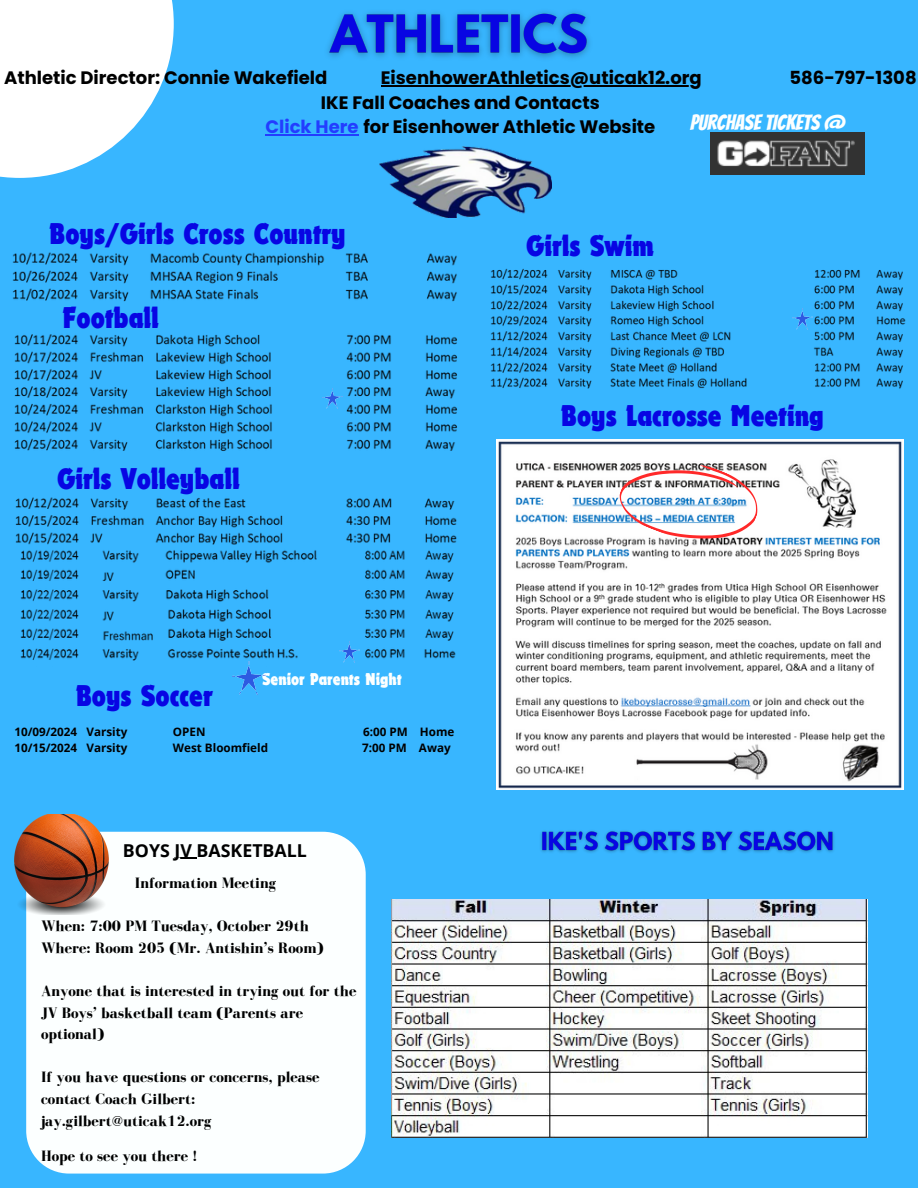
<style>
.page{position:relative;width:918px;height:1188px;background:#38b6ff}
.page>*{position:absolute;margin:0;border:0;box-sizing:border-box;transform-origin:0 0}
.t1{font:700 condensed 31.05px "Dynamo Com";color:#0805e3}
.t2{font:21.45px "Bangers";color:#fcffff}
.t3{font:700 18px/24.8px "Poppins";color:#000;text-align:center}
.t4{font:700 17.85px "Open Sans";color:#000}
.t5{font:700 condensed 17.7px "Dynamo Com";color:#fcffff}
.t6{font:700 15.45px/21.6px "Bodoni FLF";color:#000}
.t7{font:700 11.7px "Open Sans";color:#000}
.s1{color:#233dff}
</style>
<div class="page">
<svg style="left:0;top:0;width:174px;height:178px;fill:#fff"></svg>
<img style="left:327px;top:12px;width:263px;height:46px">
<hr style="left:381px;top:85px;width:321px;height:1px;background:#000">
<hr style="left:265px;top:135px;width:51px;height:1px;background:#233dff">
<hr style="left:316px;top:135px;width:43px;height:1px;background:#233dff">
<img style="left:380px;top:146px;width:172px;height:71px">
<img style="left:711px;top:132px;width:154px;height:42px">
<img style="left:391px;top:900px;width:476px;height:237px">
<img style="left:12px;top:252px;width:445px;height:50px">
<img style="left:490px;top:268px;width:416px;height:121px">
<img style="left:15px;top:497px;width:442px;height:48px">
<img style="left:14px;top:334px;width:443px;height:117px">
<img style="left:323px;top:388px;width:20px;height:21px">
<img style="left:792px;top:309px;width:21px;height:21px">
<img style="left:20px;top:550px;width:436px;height:111px">
<img style="left:339px;top:642px;width:21px;height:21px">
<img style="left:232px;top:661px;width:34px;height:34px">
<img style="left:496px;top:439px;width:408px;height:350px">
<svg style="left:612px;top:439px;width:155px;height:124px;background:#dad5da"></svg>
<div style="left:26px;top:832px;width:340px;height:342px;background:#fcffff"></div>
<img style="left:14px;top:814px;width:95px;height:100px">
<img style="left:540px;top:831px;width:294px;height:22px">
<svg style="left:175px;top:858px;width:22px;height:1px"></svg>
<h6 class="t3" style="left:4px;top:65px;width:325px">Athletic Director: Connie Wakefield</h6>
<h3 class="t3" style="left:381px;top:65px;width:322px">EisenhowerAthletics@uticak12.org</h3>
<h3 class="t3" style="left:790px;top:65px;width:129px">586-797-1308</h3>
<h3 class="t3" style="left:265px;top:90px;width:392px">IKE Fall Coaches and Contacts<br><span class="s1">Click Here</span> for Eisenhower Athletic Website</h3>
<p class="t2" style="left:690px;top:111px;width:157px">PURCHASE TICKETS @</p>
<h2 class="t1" style="left:50px;top:216px;width:298px">Boys/Girls Cross Country</h2>
<p class="t1" style="left:63px;top:300px;width:98px">Football</p>
<p class="t1" style="left:57px;top:460px;width:184px">Girls Volleyball</p>
<h2 class="t5" style="left:262px;top:668px;width:141px">Senior Parents Night</h2>
<h2 class="t1" style="left:76px;top:678px;width:138px">Boys Soccer</h2>
<p class="t7" style="left:14px;top:724px;width:115px">10/09/2024 Varsity</p>
<p class="t7" style="left:173px;top:724px;width:34px">OPEN</p>
<p class="t7" style="left:363px;top:724px;width:93px">6:00 PM Home</p>
<p class="t7" style="left:14px;top:739px;width:115px">10/15/2024 Varsity</p>
<h6 class="t7" style="left:173px;top:739px;width:97px">West Bloomfield</h6>
<h6 class="t7" style="left:362px;top:739px;width:90px">7:00 PM Away</h6>
<p class="t4" style="left:123px;top:837px;width:185px">BOYS JV BASKETBALL</p>
<p class="t6" style="left:135px;top:872px;width:143px">Information Meeting</p>
<p class="t6" style="left:41px;top:915px;width:269px">When: 7:00 PM Tuesday, October 29th</p>
<p class="t6" style="left:41px;top:937px;width:284px">Where: Room 205 (Mr. Antishin’s Room)</p>
<p class="t6" style="left:41px;top:980px;width:317px">Anyone that is interested in trying out for the<br>JV Boys’ basketball team (Parents are optional)</p>
<p class="t6" style="left:41px;top:1066px;width:280px">If you have questions or concerns, please contact Coach Gilbert: jay.gilbert@uticak12.org</p>
<p class="t6" style="left:41px;top:1145px;width:157px">Hope to see you there !</p>
<p class="t1" style="left:526px;top:228px;width:129px">Girls Swim</p>
<h5 class="t1" style="left:561px;top:398px;width:264px">Boys Lacrosse Meeting</h5>
</div>
